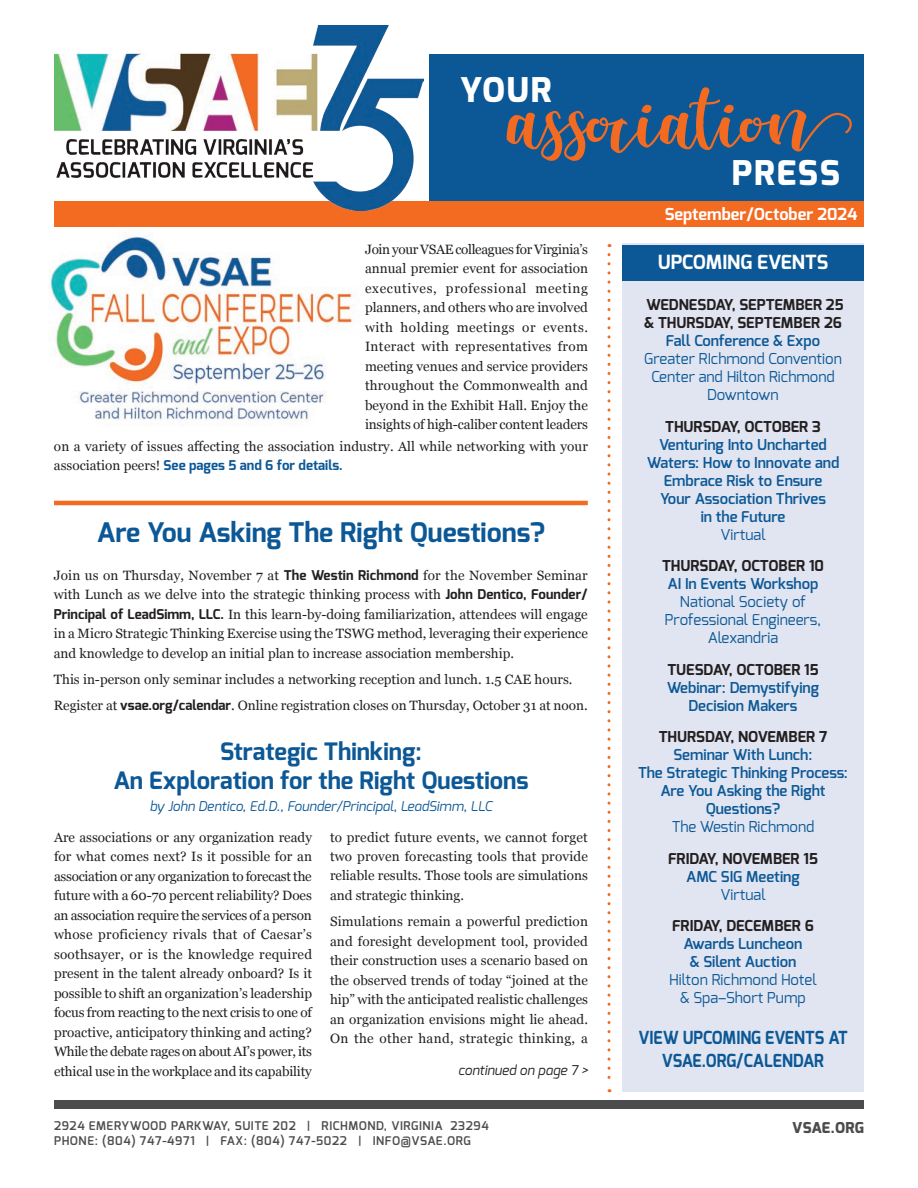
<style>
.page{position:relative;width:918px;height:1188px;background:#fff}
.page>*{position:absolute;margin:0;border:0;box-sizing:border-box;transform-origin:0 0}
.t1{font:72.75px "Shella Clean";color:#f36a21}
.t2{font:800 34.05px "Exo";letter-spacing:.05em;color:#fff}
.t3{font:700 27px "Exo";color:#0c5896}
.t4{font:700 24px/28.8px "Exo";color:#0c5896;text-align:center}
.t5{font:700 19.5px "Exo";color:#fff}
.t6{font:700 18px/22.5px "Exo";color:#0c5896;text-align:center;scale:.9 1}
.t7{font:700 16.5px "Exo";color:#fff}
.t8{font:600 15px/18px "Exo";color:#0c5896;text-align:center}
.t9{font:15px/18px "Exo";color:#0c5896;text-align:center}
.t10{font:700 15px/18px "Exo";color:#231f20}
.t11{font:800 15px "Exo";letter-spacing:.005em;color:#4b4c4d}
.t12{font:13.5px/19.5px "Georgia";color:#231f20;text-align:justify}
.t13{font:italic 13.5px "Exo";color:#0c5896}
.t14{font:700 13.5px "Exo";color:#0c5896}
.t15{font:italic 13.5px "Exo";color:#231f20}
.t16{font:600 12px/15px "Exo";letter-spacing:.05em;color:#4b4c4d}
.s1{font-family:"Georgia";font-weight:400;color:#231f20}
.s2{font-family:"Exo";font-weight:700}
</style>
<div class="page">
<div style="left:430px;top:54px;width:434px;height:149px;background:#0c5896"></div>
<div style="left:54px;top:202px;width:810px;height:25px;background:#f36a21"></div>
<img style="left:54px;top:25px;width:369px;height:185px">
<div style="left:54px;top:1100px;width:810px;height:9px;background:#4b4c4d"></div>
<svg style="left:608px;top:255px;width:2px;height:837px"></svg>
<div style="left:622px;top:243px;width:242px;height:849px;background:#e0e5f1"></div>
<div style="left:622px;top:245px;width:242px;height:35px;background:#0c5896"></div>
<img style="left:49px;top:231px;width:305px;height:195px">
<hr style="left:54px;top:501px;width:534px;height:4px;background:#f36a21">
<h2 class="t2" style="left:460px;top:68px;width:93px">YOUR</h2>
<h1 class="t1" style="left:507px;top:65px;width:347px">association</h1>
<h2 class="t2" style="left:732px;top:151px;width:110px">PRESS</h2>
<p class="t7" style="left:665px;top:204px;width:194px">September/October 2024</p>
<h3 class="t5" style="left:658px;top:249px;width:172px">UPCOMING EVENTS</h3>
<p class="t10" style="left:644px;top:296px;width:201px">WEDNESDAY, SEPTEMBER 25 &amp; THURSDAY, SEPTEMBER 26</p>
<p class="t8" style="left:666px;top:332px;width:156px">Fall Conference &amp; Expo</p>
<p class="t9" style="left:644px;top:350px;width:199px">Greater RIchmond Convention<br>Center and Hilton Richmond<br>Downtown</p>
<p class="t10" style="left:665px;top:417px;width:157px">THURSDAY, OCTOBER 3</p>
<p class="t8" style="left:647px;top:435px;width:194px">Venturing Into Uncharted<br>Waters: How to Innovate and<br>Embrace Risk to Ensure<br>Your Association Thrives<br>in the Future</p>
<p class="t9" style="left:720px;top:525px;width:47px">Virtual</p>
<p class="t10" style="left:662px;top:557px;width:164px">THURSDAY, OCTOBER 10</p>
<p class="t8" style="left:668px;top:575px;width:152px">AI In Events Workshop</p>
<p class="t9" style="left:665px;top:593px;width:158px">National Society of<br>Professional Engineers,<br>Alexandria</p>
<p class="t10" style="left:667px;top:660px;width:153px">TUESDAY, OCTOBER 15</p>
<p class="t8" style="left:667px;top:678px;width:154px">Webinar: Demystifying<br>Decision Makers</p>
<p class="t10" style="left:659px;top:728px;width:170px">THURSDAY, NOVEMBER 7</p>
<p class="t8" style="left:638px;top:746px;width:211px">Seminar With Lunch:<br>The Strategic Thinking Process:<br>Are You Asking the Right<br>Questions?</p>
<p class="t9" style="left:672px;top:818px;width:144px">The Westin Richmond</p>
<p class="t10" style="left:668px;top:849px;width:151px">FRIDAY, NOVEMBER 15</p>
<p class="t8" style="left:686px;top:867px;width:115px">AMC SIG Meeting</p>
<p class="t9" style="left:720px;top:885px;width:47px">Virtual</p>
<p class="t10" style="left:672px;top:917px;width:143px">FRIDAY, DECEMBER 6</p>
<p class="t8" style="left:684px;top:935px;width:120px">Awards Luncheon &amp; Silent Auction</p>
<p class="t9" style="left:669px;top:971px;width:149px">Hilton Richmond Hotel &amp; Spa–Short Pump</p>
<h3 class="t6" style="left:638px;top:1027px;width:234px">VIEW UPCOMING EVENTS AT<br>VSAE.ORG/CALENDAR</h3>
<p class="t12" style="left:365px;top:239px;width:225px">Join your VSAE colleagues for Virginia’s annual premier event for association executives, professional meeting planners, and others who are involved with holding meetings or events.<br>Interact with representatives from meeting venues and service providers throughout the Commonwealth and beyond in the Exhibit Hall. Enjoy the insights of high-caliber content leaders</p>
<p class="t12" style="left:54px;top:436px;width:535px">on a variety of issues affecting the association industry. All while networking with your</p>
<p class="t14" style="left:54px;top:457px;width:290px"><span class="s1">association peers!</span> See pages 5 and 6 for details.</p>
<h3 class="t3" style="left:97px;top:515px;width:450px">Are You Asking The Right Questions?</h3>
<p class="t12" style="left:54px;top:565px;width:536px">Join us on Thursday, November 7 at <span class="s2">The Westin Richmond</span> for the November Seminar with Lunch as we delve into the strategic thinking process with <span class="s2">John Dentico, Founder/ Principal of LeadSimm, LLC.</span> In this learn-by-doing familiarization, attendees will engage in a Micro Strategic Thinking Exercise using the TSWG method, leveraging their experience and knowledge to develop an initial plan to increase association membership.</p>
<p class="t12" style="left:54px;top:666px;width:536px;line-height:26.2px">This in-person only seminar includes a networking reception and lunch. 1.5 CAE hours.<br>Register at <span class="s2">vsae.org/calendar</span>. Online registration closes on Thursday, October 31 at noon.</p>
<h3 class="t4" style="left:113px;top:737px;width:417px">Strategic Thinking:<br>An Exploration for the Right Questions</h3>
<p class="t13" style="left:150px;top:798px;width:344px">by John Dentico, Ed.D., Founder/Principal, LeadSimm, LLC</p>
<p class="t12" style="left:54px;top:827px;width:260px">Are associations or any organization ready for what comes next? Is it possible for an association or any organization to forecast the future with a 60-70 percent reliability? Does an association require the services of a person whose proficiency rivals that of Caesar’s soothsayer, or is the knowledge required present in the talent already onboard? Is it possible to shift an organization’s leadership focus from reacting to the next crisis to one of proactive, anticipatory thinking and acting?<br>While the debate rages on about AI’s power, its ethical use in the workplace and its capability</p>
<p class="t12" style="left:330px;top:827px;width:259px">to predict future events, we cannot forget two proven forecasting tools that provide reliable results. Those tools are simulations and strategic thinking.</p>
<p class="t12" style="left:330px;top:911px;width:260px">Simulations remain a powerful prediction and foresight development tool, provided their construction uses a scenario based on the observed trends of today “joined at the hip” with the anticipated realistic challenges an organization envisions might lie ahead.<br>On the other hand, strategic thinking, a</p>
<p class="t15" style="left:458px;top:1061px;width:131px">continued on page 7 &gt;</p>
<p class="t16" style="left:54px;top:1119px;width:436px">2924 EMERYWOOD PARKWAY, SUITE 202 | RICHMOND, VIRGINIA 23294<br>PHONE: (804) 747-4971 | FAX: (804) 747-5022 | INFO@VSAE.ORG</p>
<p class="t11" style="left:792px;top:1118px;width:73px">VSAE.ORG</p>
</div>
